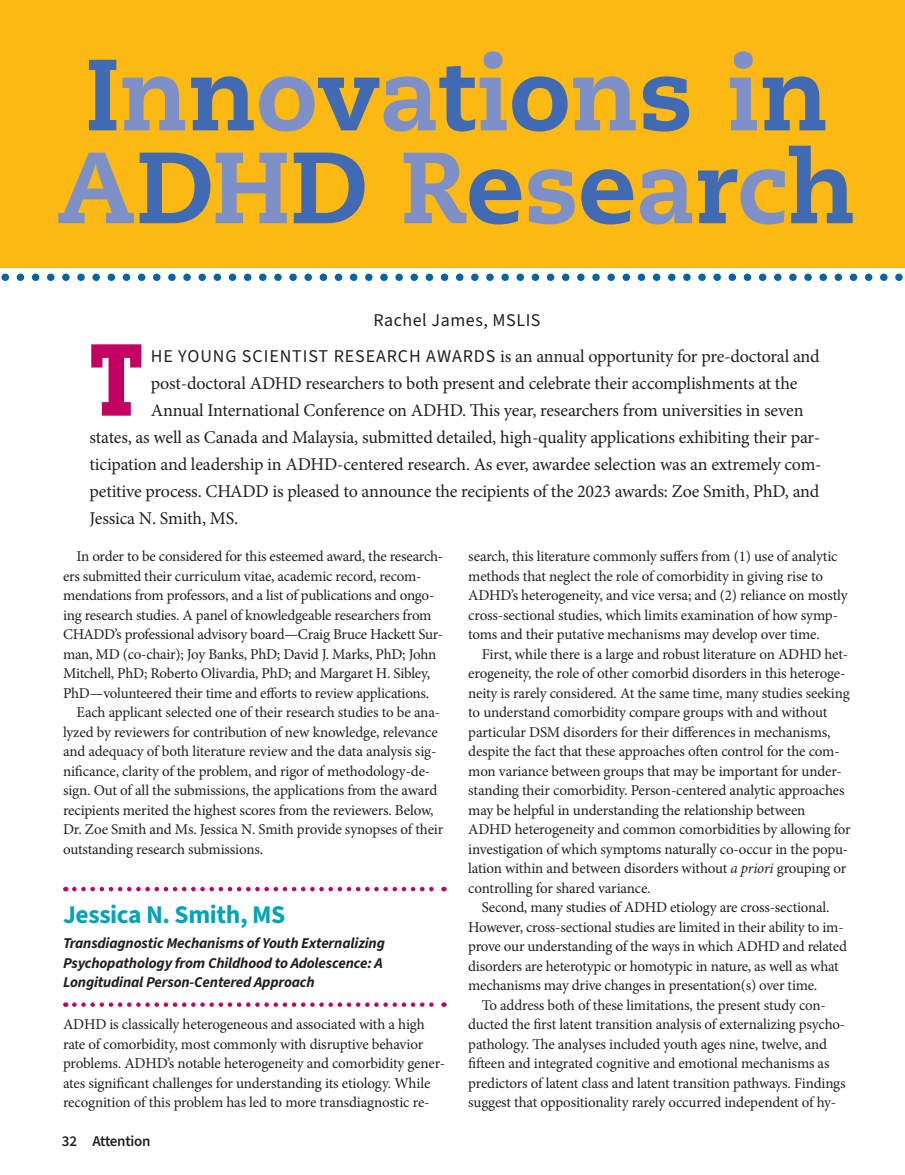
<style>
.page{position:relative;width:905px;height:1175px;background:#fff}
.page>*{position:absolute;margin:0;border:0;box-sizing:border-box;transform-origin:0 0}
.t1{font:800 118.8px "Triplex Serif OT";color:#c30162;scale:.91 1}
.t2{font:800 100.8px/92.8px "Caecilia LT Std";letter-spacing:-.005em;color:#406ab4}
.t3{font:700 25.5px "Source Sans 3";letter-spacing:-.015em;color:#00a4b8}
.t4{font:18px "Minion Pro";letter-spacing:-.01em;color:#231f20}
.t5{font:18px "Source Sans 3";letter-spacing:.03em;color:#231f20}
.t6{font:15px/19.5px "Minion Pro";letter-spacing:-.015em;color:#231f20}
.t7{font:italic 700 15px/19.5px "Source Sans 3";letter-spacing:-.01em;color:#231f20}
.t8{font:600 15px "Source Sans 3";letter-spacing:-.02em;color:#231f20}
.s1{color:#7e90c8}
.s2{font-family:"Source Sans 3"}
.s3{font-style:italic}
</style>
<div class="page">
<div style="left:0;top:0;width:904px;height:267px;background:#fcb914"></div>
<svg style="left:74px;top:886px;width:370px;height:5px"></svg>
<svg style="left:74px;top:1002px;width:370px;height:4px"></svg>
<svg style="left:1px;top:273px;width:902px;height:8px"></svg>
<h2 class="t2" style="left:57px;top:49px;width:800px">I<span class="s1">n</span>n<span class="s1">o</span>v<span class="s1">a</span>t<span class="s1">i</span>o<span class="s1">n</span>s <span class="s1">i</span>n<br><span class="s1">A</span>D<span class="s1">H</span>D <span class="s1">R</span>e<span class="s1">s</span>e<span class="s1">a</span>r<span class="s1">c</span>h</h2>
<p class="t5" style="left:373px;top:308px;width:169px">Rachel James, MSLIS</p>
<h1 class="t1" style="left:89px;top:312px;width:60px">T</h1>
<p class="t4" style="left:151px;top:344px;width:670px"><span class="s2">HE YOUNG SCIENTIST RESEARCH AWARDS</span> is an annual opportunity for pre-doctoral and</p>
<p class="t4" style="left:151px;top:371px;width:648px">post-doctoral ADHD researchers to both present and celebrate their accomplishments at the</p>
<p class="t4" style="left:151px;top:398px;width:654px">Annual International Conference on ADHD. This year, researchers from universities in seven</p>
<p class="t4" style="left:89px;top:425px;width:732px">states, as well as Canada and Malaysia, submitted detailed, high-quality applications exhibiting their par-</p>
<p class="t4" style="left:89px;top:452px;width:733px">ticipation and leadership in ADHD-centered research. As ever, awardee selection was an extremely com-</p>
<p class="t4" style="left:89px;top:479px;width:731px">petitive process. CHADD is pleased to announce the recipients of the 2023 awards: Zoe Smith, PhD, and</p>
<p class="t4" style="left:89px;top:506px;width:150px">Jessica N. Smith, MS.</p>
<p class="t6" style="left:76px;top:547px;width:368px">In order to be considered for this esteemed award, the research-</p>
<p class="t6" style="left:63px;top:566px;width:360px">ers submitted their curriculum vitae, academic record, recom-</p>
<p class="t6" style="left:63px;top:586px;width:373px">mendations from professors, and a list of publications and ongo-</p>
<p class="t6" style="left:63px;top:605px;width:370px">ing research studies. A panel of knowledgeable researchers from</p>
<p class="t6" style="left:63px;top:625px;width:382px">CHADD’s professional advisory board—Craig Bruce Hackett Sur-</p>
<p class="t6" style="left:63px;top:644px;width:375px">man, MD (co-chair); Joy Banks, PhD; David J. Marks, PhD; John</p>
<p class="t6" style="left:63px;top:664px;width:369px">Mitchell, PhD; Roberto Olivardia, PhD; and Margaret H. Sibley,</p>
<p class="t6" style="left:63px;top:683px;width:367px">PhD—volunteered their time and efforts to review applications.</p>
<p class="t6" style="left:76px;top:703px;width:365px">Each applicant selected one of their research studies to be ana-</p>
<p class="t6" style="left:63px;top:722px;width:376px">lyzed by reviewers for contribution of new knowledge, relevance</p>
<p class="t6" style="left:63px;top:742px;width:375px">and adequacy of both literature review and the data analysis sig-</p>
<p class="t6" style="left:63px;top:761px;width:369px">nificance, clarity of the problem, and rigor of methodology-de-</p>
<p class="t6" style="left:63px;top:781px;width:376px">sign. Out of all the submissions, the applications from the award</p>
<p class="t6" style="left:63px;top:800px;width:372px">recipients merited the highest scores from the reviewers. Below,</p>
<p class="t6" style="left:63px;top:820px;width:382px">Dr. Zoe Smith and Ms. Jessica N. Smith provide synopses of their</p>
<p class="t6" style="left:63px;top:839px;width:201px">outstanding research submissions.</p>
<h3 class="t3" style="left:63px;top:897px;width:224px">Jessica N. Smith, MS</h3>
<p class="t7" style="left:63px;top:934px;width:323px">Transdiagnostic Mechanisms of Youth Externalizing<br>Psychopathology from Childhood to Adolescence: A<br>Longitudinal Person-Centered Approach</p>
<p class="t6" style="left:63px;top:1015px;width:383px">ADHD is classically heterogeneous and associated with a high rate of comorbidity, most commonly with disruptive behavior problems. ADHD’s notable heterogeneity and comorbidity gener&shy;ates significant challenges for understanding its etiology. While recognition of this problem has led to more transdiagnostic re-</p>
<p class="t8" style="left:62px;top:1131px;width:90px">32 Attention</p>
<p class="t6" style="left:468px;top:547px;width:381px">search, this literature commonly suffers from (1) use of analytic methods that neglect the role of comorbidity in giving rise to ADHD’s heterogeneity, and vice versa; and (2) reliance on mostly cross-sectional studies, which limits examination of how symp&shy;toms and their putative mechanisms may develop over time.</p>
<p class="t6" style="left:468px;top:644px;width:384px;text-indent:14px">First, while there is a large and robust literature on ADHD het&shy;erogeneity, the role of other comorbid disorders in this heteroge&shy;neity is rarely considered. At the same time, many studies seeking to understand comorbidity compare groups with and without particular DSM disorders for their differences in mechanisms, despite the fact that these approaches often control for the com&shy;mon variance between groups that may be important for under&shy;standing their comorbidity. Person-centered analytic approaches may be helpful in understanding the relationship between ADHD heterogeneity and common comorbidities by allowing for investigation of which symptoms naturally co-occur in the popu&shy;lation within and between disorders without <span class="s3">a priori</span> grouping or controlling for shared variance.</p>
<p class="t6" style="left:468px;top:898px;width:380px;text-indent:14px">Second, many studies of ADHD etiology are cross-sectional.<br>However, cross-sectional studies are limited in their ability to im&shy;prove our understanding of the ways in which ADHD and related disorders are heterotypic or homotypic in nature, as well as what mechanisms may drive changes in presentation(s) over time.</p>
<p class="t6" style="left:468px;top:995px;width:379px;text-indent:14px">To address both of these limitations, the present study con&shy;ducted the first latent transition analysis of externalizing psycho&shy;pathology. The analyses included youth ages nine, twelve, and fifteen and integrated cognitive and emotional mechanisms as predictors of latent class and latent transition pathways. Findings suggest that oppositionality rarely occurred independent of hy-</p>
</div>
